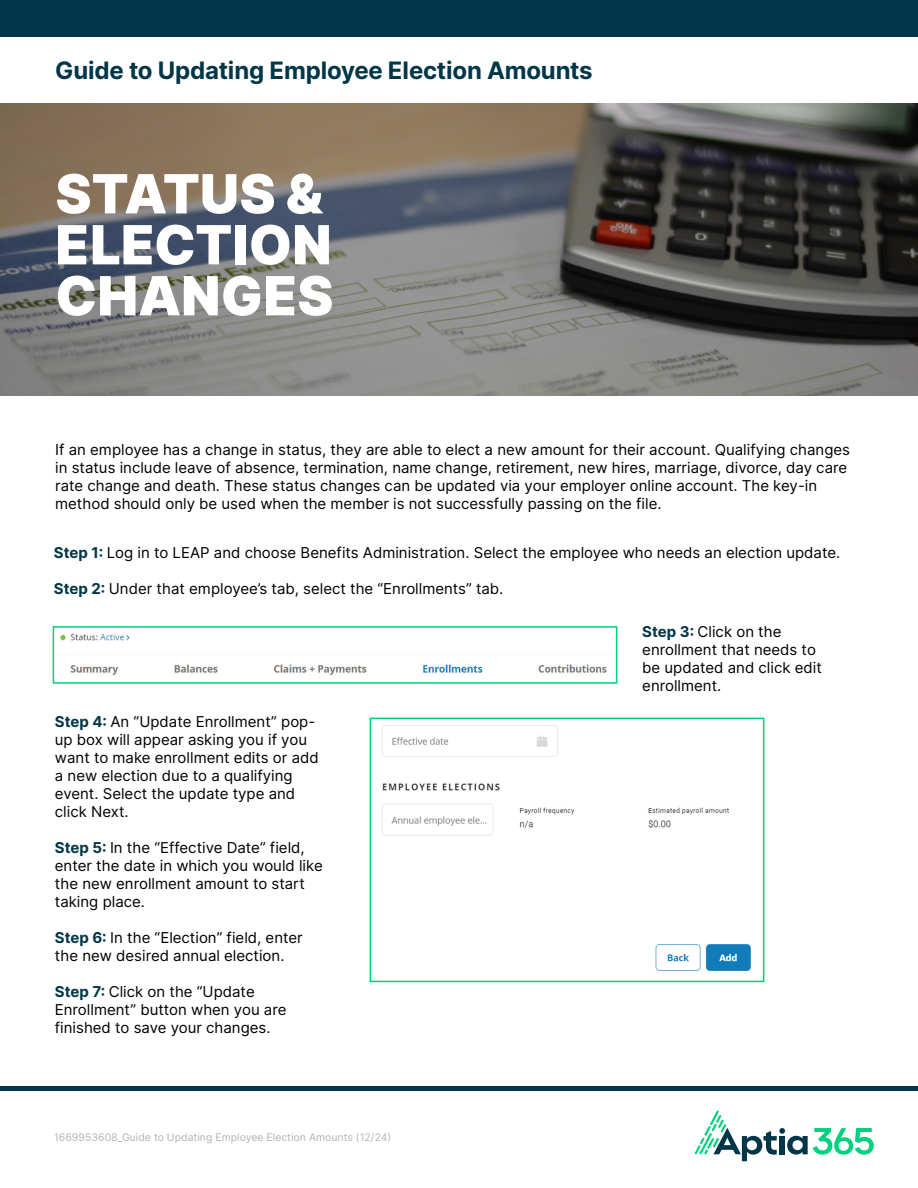
<style>
.page{position:relative;width:918px;height:1188px;background:#fff}
.page>*{position:absolute;margin:0;border:0;box-sizing:border-box;transform-origin:0 0}
.t1{font:900 54px/51px "Inter";letter-spacing:.005em;color:#fff}
.t2{font:700 24px "Inter";letter-spacing:-.01em;color:#003647}
.t3{font:15px/18px "Inter";color:#000}
.t4{font:10.5px "Inter";color:#b1b4b6}
.s1{font-weight:700;color:#003647}
</style>
<div class="page">
<img style="left:0;top:103px;width:918px;height:293px">
<div style="left:0;top:1086px;width:918px;height:5px;background:#003647"></div>
<div style="left:0;top:0;width:918px;height:38px;background:#003647"></div>
<svg style="left:695px;top:1110px;width:179px;height:51px"></svg>
<img style="left:60px;top:633px;width:547px;height:42px">
<div style="left:53px;top:626px;width:564px;height:58px;border:2px solid #00d17d"></div>
<img style="left:382px;top:725px;width:369px;height:246px">
<div style="left:370px;top:718px;width:394px;height:264px;border:2px solid #00d17d"></div>
<h2 class="t2" style="left:55px;top:53px;width:539px">Guide to Updating Employee Election Amounts</h2>
<h1 class="t1" style="left:56px;top:167px;width:279px">STATUS &amp;<br>ELECTION<br>CHANGES</h1>
<p class="t3" style="left:55px;top:440px;width:796px">If an employee has a change in status, they are able to elect a new amount for their account. Qualifying changes in status include leave of absence, termination, name change, retirement, new hires, marriage, divorce, day care rate change and death. These status changes can be updated via your employer online account. The key-in method should only be used when the member is not successfully passing on the file.</p>
<p class="t3" style="left:54px;top:543px;width:788px"><span class="s1">Step 1:</span> Log in to LEAP and choose Benefits Administration. Select the employee who needs an election update.</p>
<p class="t3" style="left:54px;top:579px;width:451px"><span class="s1">Step 2:</span> Under that employee’s tab, select the “Enrollments” tab.</p>
<p class="t3" style="left:55px;top:712px;width:265px"><span class="s1">Step 4:</span> An “Update Enrollment” pop&shy;up box will appear asking you if you want to make enrollment edits or add a new election due to a qualifying event. Select the update type and click Next.</p>
<p class="t3" style="left:55px;top:838px;width:269px"><span class="s1">Step 5:</span> In the “Effective Date” field, enter the date in which you would like the new enrollment amount to start taking place.</p>
<p class="t3" style="left:55px;top:928px;width:249px"><span class="s1">Step 6:</span> In the “Election” field, enter the new desired annual election.</p>
<p class="t3" style="left:55px;top:982px;width:233px"><span class="s1">Step 7:</span> Click on the “Update<br>Enrollment” button when you are finished to save your changes.</p>
<p class="t4" style="left:54px;top:1130px;width:339px">1669953608_Guide to Updating Employee Election Amounts (12/24)</p>
<p class="t3" style="left:642px;top:622px;width:181px"><span class="s1">Step 3:</span> Click on the enrollment that needs to be updated and click edit enrollment.</p>
</div>
